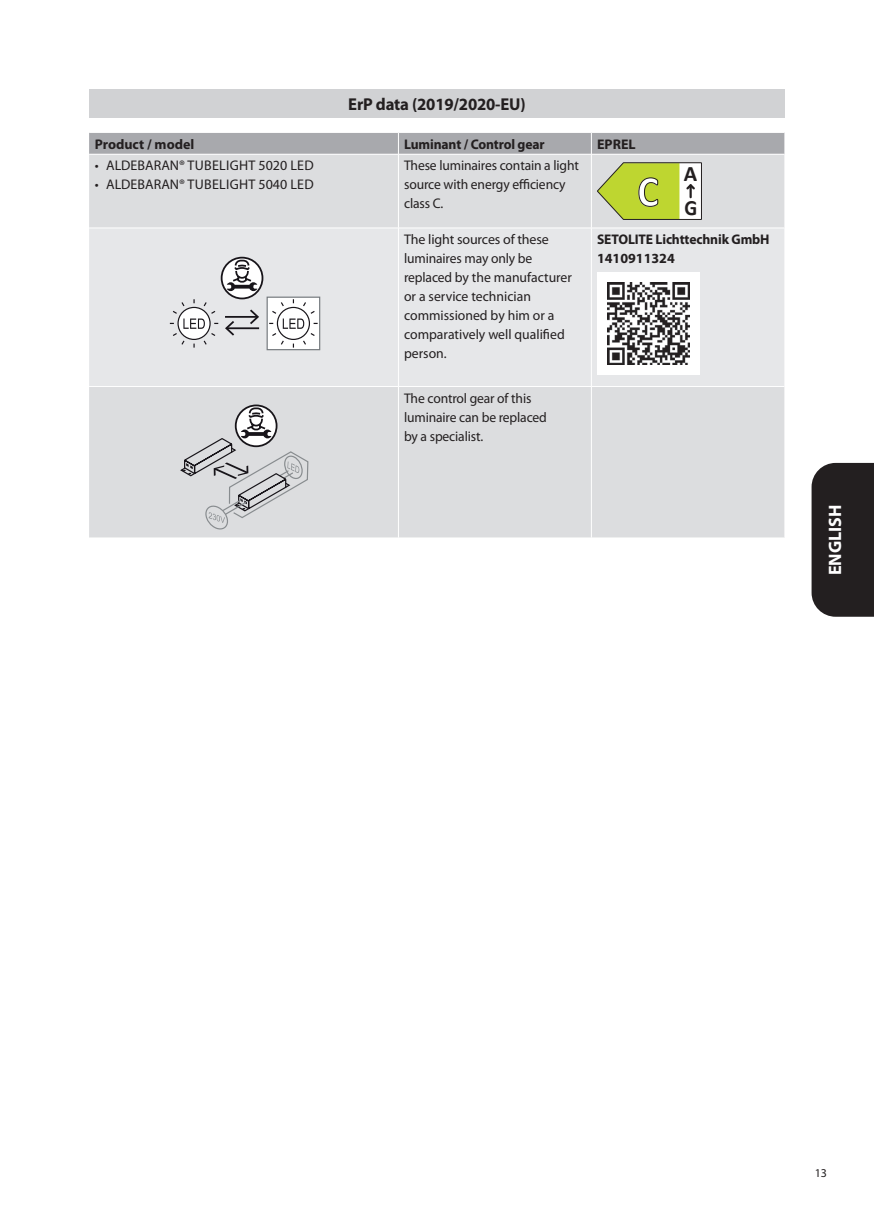
<style>
.page{position:relative;width:874px;height:1225px;background:#fff}
.page>*{position:absolute;margin:0;border:0;box-sizing:border-box;transform-origin:0 0}
.t1{font:700 43.8px "Calibri";color:#fff;scale:.92 1}
.t2{font:700 22.2px "Calibri";color:#231f20}
.t3{font:700 21.8px "Calibri";color:#231f20;scale:.92 1}
.t4{font:700 18px "Myriad Pro";color:#fff}
.t5{font:700 17.2px "Myriad Pro";letter-spacing:-.01em;color:#231f20}
.t6{font:14px/19px "Myriad Pro";letter-spacing:-.01em;color:#231f20}
.t7{font:700 14px/19px "Myriad Pro";letter-spacing:-.01em;color:#231f20}
.t8{font:12px "Myriad Pro";color:#231f20}
</style>
<div class="page">
<div style="left:811px;top:463px;width:62px;height:154px;background:#231f20"></div>
<div style="left:89px;top:89px;width:695px;height:29px;background:#d1d2d4"></div>
<div style="left:89px;top:155px;width:695px;height:382px;background:#dcdddf"></div>
<div style="left:89px;top:229px;width:695px;height:157px;background:#e6e7e9"></div>
<div style="left:89px;top:133px;width:695px;height:21px;background:#a8a9ad"></div>
<hr style="left:398px;top:154px;width:1px;height:74px;background:#fff">
<hr style="left:590px;top:154px;width:1px;height:74px;background:#fff">
<hr style="left:89px;top:228px;width:309px;height:1px;background:#fff">
<hr style="left:398px;top:228px;width:193px;height:1px;background:#fff">
<hr style="left:398px;top:228px;width:1px;height:158px;background:#fff">
<hr style="left:591px;top:228px;width:193px;height:1px;background:#fff">
<hr style="left:590px;top:228px;width:1px;height:158px;background:#fff">
<hr style="left:89px;top:386px;width:309px;height:1px;background:#fff">
<hr style="left:398px;top:386px;width:193px;height:1px;background:#fff">
<hr style="left:398px;top:387px;width:1px;height:151px;background:#fff">
<hr style="left:591px;top:386px;width:193px;height:1px;background:#fff">
<hr style="left:590px;top:387px;width:1px;height:151px;background:#fff">
<svg style="left:596px;top:162px;width:106px;height:59px"></svg>
<svg style="left:221px;top:258px;width:41px;height:40px"></svg>
<div style="left:221px;top:257px;width:42px;height:42px;border:2px solid #18151a;border-radius:50%"></div>
<svg style="left:227px;top:259px;width:30px;height:32px"></svg>
<div style="left:266px;top:296px;width:54px;height:54px;border:1px solid #757a7e"></div>
<svg style="left:268px;top:298px;width:50px;height:51px"></svg>
<svg style="left:168px;top:298px;width:51px;height:51px"></svg>
<hr style="left:225px;top:316px;width:32px;height:2px;background:#18151a">
<svg style="left:250px;top:309px;width:9px;height:15px"></svg>
<hr style="left:227px;top:327px;width:32px;height:2px;background:#18151a">
<svg style="left:225px;top:321px;width:9px;height:15px"></svg>
<div style="left:596px;top:273px;width:102px;height:102px;background:#fff"></div>
<img style="left:607px;top:283px;width:81px;height:81px">
<div style="left:235px;top:404px;width:42px;height:43px;border:2px solid #18151a;border-radius:50%"></div>
<svg style="left:179px;top:406px;width:130px;height:124px"></svg>
<p class="t5" style="left:348px;top:93px;width:179px">ErP data (2019/2020-EU)</p>
<p class="t7" style="left:95px;top:134px;width:101px">Product / model</p>
<p class="t7" style="left:404px;top:134px;width:142px">Luminant / Control gear</p>
<p class="t7" style="left:596px;top:134px;width:40px">EPREL</p>
<p class="t6" style="left:95px;top:156px;width:220px">• ALDEBARAN® TUBELIGHT 5020 LED</p>
<p class="t6" style="left:95px;top:175px;width:220px">• ALDEBARAN® TUBELIGHT 5040 LED</p>
<p class="t6" style="left:404px;top:156px;width:176px">These luminaires contain a light source with energy efficiency class C.</p>
<h1 class="t1" style="left:637px;top:160px;width:25px">C</h1>
<h2 class="t2" style="left:683px;top:158px;width:15px">A</h2>
<h3 class="t3" style="left:684px;top:193px;width:15px">G</h3>
<p class="t6" style="left:404px;top:230px;width:169px">The light sources of these luminaires may only be replaced by the manufacturer or a service technician commissioned by him or a comparatively well qualified person.</p>
<p class="t7" style="left:596px;top:229px;width:174px">SETOLITE Lichttechnik GmbH<br>1410911324</p>
<p class="t6" style="left:404px;top:388px;width:144px">The control gear of this luminaire can be replaced by a specialist.</p>
<p class="t4" style="left:822px;top:575px;width:72px;rotate:-90deg">ENGLISH</p>
<p class="t8" style="left:814px;top:1165px;width:14px">13</p>
</div>
